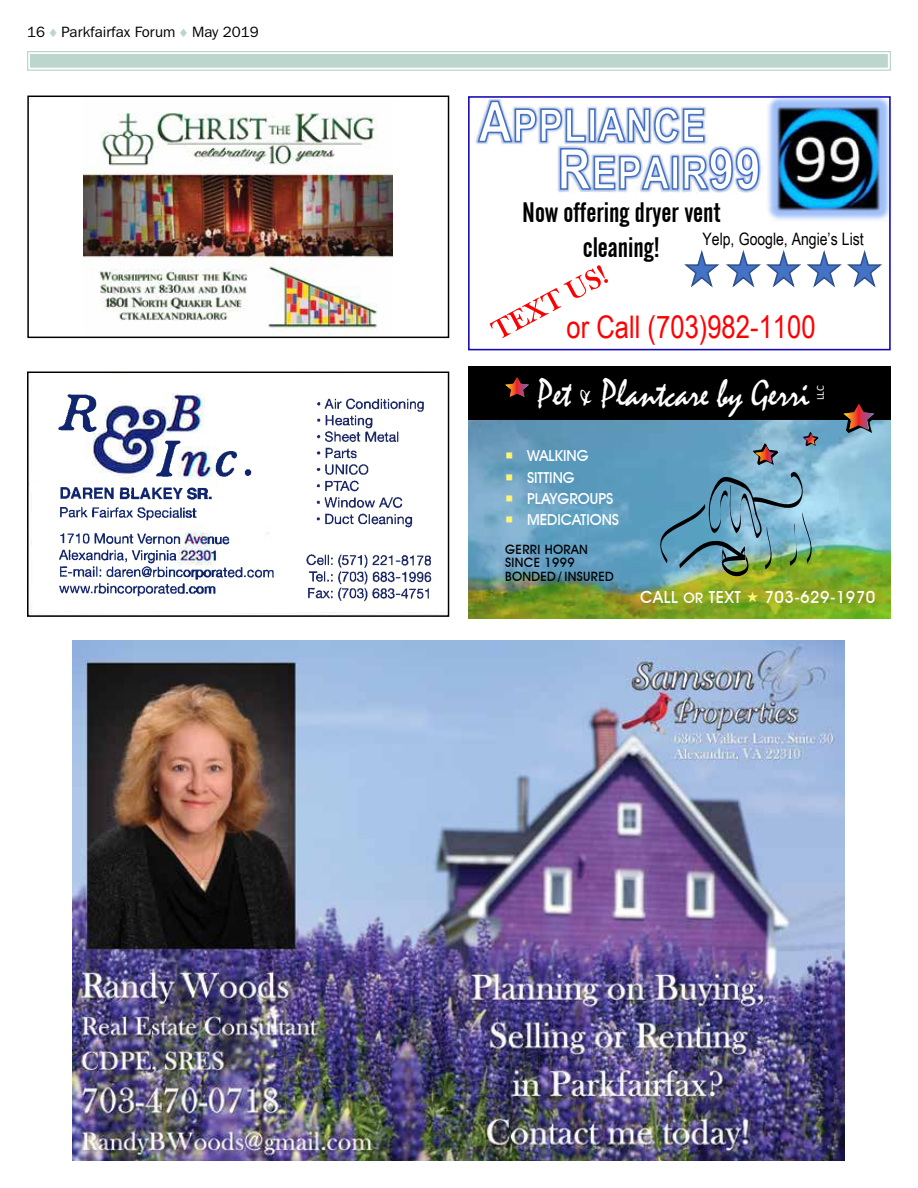
<style>
.page{position:relative;width:918px;height:1188px;background:#fff}
.page>*{position:absolute;margin:0;border:0;box-sizing:border-box;transform-origin:0 0}
.t1{font:39.3px "Mistral";letter-spacing:-.005em;color:#fff;scale:.9 1}
.t2{font:31.2px "Arial Narrow";letter-spacing:.005em;color:#f00}
.t3{font:28.05px/34.7px "Alternate Gothic No 2 BT";color:#000;text-align:center}
.t4{font:17.1px "Arial Narrow";color:#000}
.t5{font:500 16.65px "Avant Garde IT Cby BT";letter-spacing:.025em;color:#fff}
.t6{font:500 15.15px/21.1px "Avant Garde IT Cby BT";color:#fff}
.t7{font:15px "ITC Franklin Gothic Std";color:#000}
.t8{font:500 12.9px/13.6px "Avant Garde IT Cby BT";letter-spacing:.025em;color:#000}
.t9{font:10.65px "Calibri";color:#fff}
.s1{color:#bcd6cd}
.s2{font-size:24.15px}
.s3{font-size:14.4px}
.s4{color:#fff572}
</style>
<div class="page">
<svg style="left:27px;top:51px;width:864px;height:20px"></svg>
<div style="left:30px;top:54px;width:858px;height:14px;border:1px solid #bcd6cd"></div>
<div style="left:33px;top:57px;width:852px;height:8px;border:1px solid #bcd6cd"></div>
<img style="left:72px;top:640px;width:772px;height:521px">
<img style="left:307px;top:399px;width:125px;height:203px">
<img style="left:59px;top:394px;width:215px;height:203px">
<div style="left:27px;top:372px;width:422px;height:245px;border:1px solid #000"></div>
<img style="left:469px;top:420px;width:422px;height:198px">
<div style="left:469px;top:366px;width:422px;height:54px;background:#000"></div>
<img style="left:656px;top:432px;width:163px;height:147px">
<svg style="left:839px;top:404px;width:40px;height:29px"></svg>
<svg style="left:505px;top:377px;width:24px;height:20px"></svg>
<img style="left:84px;top:113px;width:309px;height:222px">
<div style="left:27px;top:96px;width:422px;height:242px;border:1px solid #000"></div>
<div style="left:468px;top:96px;width:423px;height:254px;border:2px solid #1306b8"></div>
<img style="left:763px;top:96px;width:128px;height:128px">
<img style="left:776px;top:105px;width:106px;height:106px">
<img style="left:558px;top:157px;width:204px;height:36px">
<img style="left:477px;top:323px;width:168px;height:28px">
<svg style="left:490px;top:265px;width:118px;height:73px"></svg>
<img style="left:474px;top:97px;width:234px;height:46px">
<svg style="left:476px;top:99px;width:284px;height:92px"></svg>
<svg style="left:684px;top:250px;width:198px;height:38px"></svg>
<svg style="left:506px;top:453px;width:6px;height:6px"></svg>
<svg style="left:506px;top:474px;width:6px;height:6px"></svg>
<svg style="left:506px;top:495px;width:6px;height:6px"></svg>
<svg style="left:506px;top:516px;width:6px;height:6px"></svg>
<p class="t7" style="left:27px;top:24px;width:233px">16 <span class="s1">◆</span> Parkfairfax Forum <span class="s1">◆</span> May 2019</p>
<h3 class="t3" style="left:522px;top:195px;width:200px">Now offering dryer vent cleaning!</h3>
<p class="t4" style="left:703px;top:226px;width:163px">Yelp, Google, Angie’s List</p>
<h2 class="t2" style="left:567px;top:304px;width:251px">or Call (703)982-1100</h2>
<h1 class="t1" style="left:538px;top:370px;width:304px">Pet <span class="s2">&amp;</span> Plantcare by Gerri</h1>
<p class="t9" style="left:814px;top:400px;width:16px;rotate:-90deg">LLC</p>
<p class="t6" style="left:527px;top:445px;width:94px">WALKING<br>SITTING<br>PLAYGROUPS<br>MEDICATIONS</p>
<p class="t8" style="left:505px;top:542px;width:110px">GERRI HORAN<br>SINCE 1999<br>BONDED / INSURED</p>
<p class="t5" style="left:640px;top:587px;width:237px">CALL <span class="s3">OR</span> TEXT <span class="s4">★</span> 703-629-1970</p>
</div>
